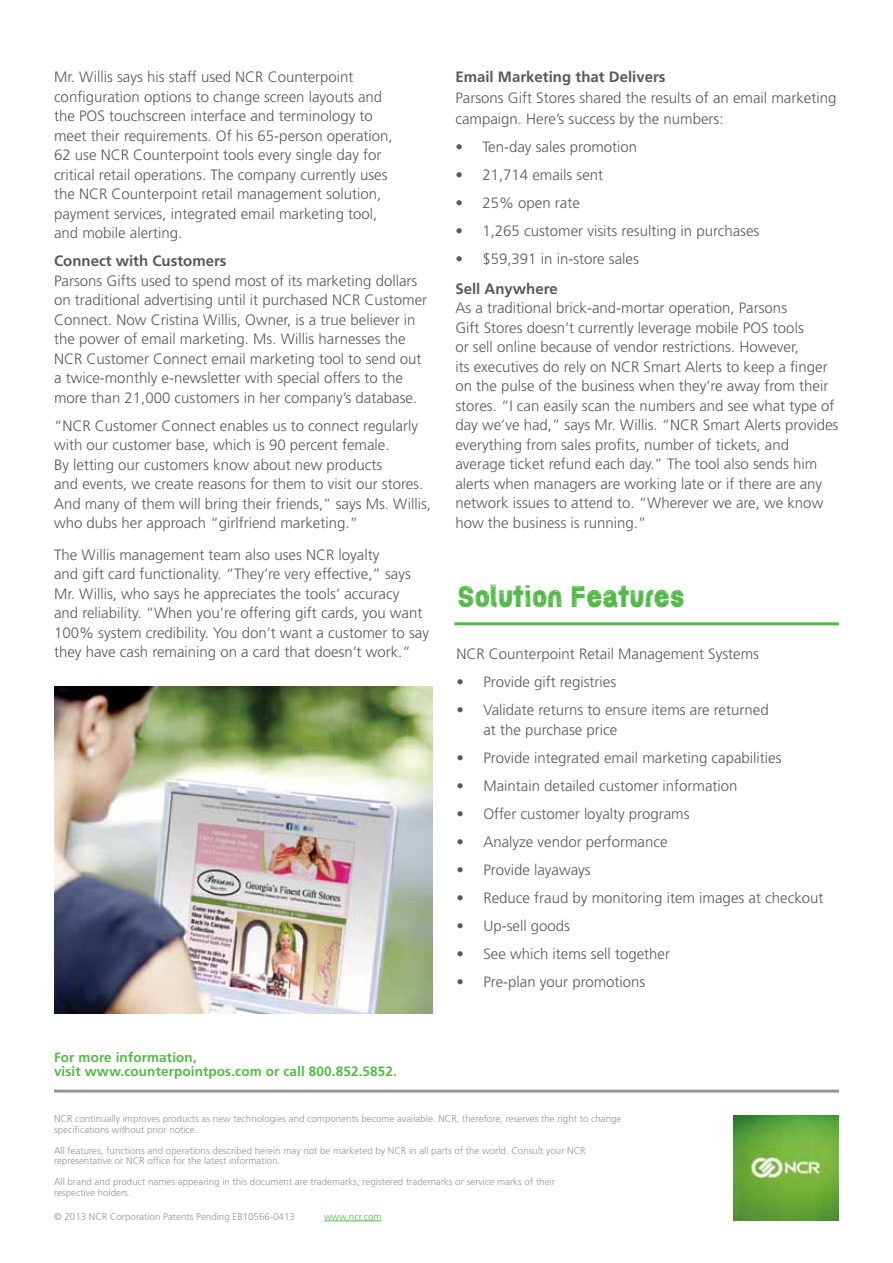
<style>
.page{position:relative;width:893px;height:1263px;background:#fff}
.page>*{position:absolute;margin:0;border:0;box-sizing:border-box;transform-origin:0 0}
.t1{font:30px "NCR New Markerv 3";letter-spacing:-.015em;color:#54b948}
.t2{font:300 15px/19.5px "Frutiger LT Std";color:#58595b}
.t3{font:700 15px "Frutiger LT Std";color:#58595b}
.t4{font:700 13.5px/13.5px "Frutiger LT Std";letter-spacing:.01em;color:#54b948}
.t5{font:300 9.75px/10.5px "Frutiger LT Std";color:#939598}
.t6{font:300 9.75px "Frutiger LT Std";color:#54b948}
</style>
<div class="page">
<hr style="left:324px;top:1220px;width:58px;height:1px;background:#54b948">
<hr style="left:54px;top:1089px;width:785px;height:3px;background:#939598">
<hr style="left:454px;top:622px;width:385px;height:3px;background:#54b948">
<img style="left:733px;top:1115px;width:106px;height:106px">
<img style="left:54px;top:687px;width:378px;height:327px">
<p class="t2" style="left:54px;top:67px;width:340px">Mr. Willis says his staff used NCR Counterpoint configuration options to change screen layouts and the POS touchscreen interface and terminology to meet their requirements. Of his 65-person operation, 62 use NCR Counterpoint tools every single day for critical retail operations. The company currently uses the NCR Counterpoint retail management solution, payment services, integrated email marketing tool, and mobile alerting.</p>
<p class="t3" style="left:54px;top:252px;width:174px">Connect with Customers</p>
<p class="t2" style="left:54px;top:271px;width:375px">Parsons Gifts used to spend most of its marketing dollars on traditional advertising until it purchased NCR Customer Connect. Now Cristina Willis, Owner, is a true believer in the power of email marketing. Ms. Willis harnesses the NCR Customer Connect email marketing tool to send out a twice-monthly e-newsletter with special offers to the more than 21,000 customers in her company’s database.</p>
<p class="t2" style="left:54px;top:416px;width:379px">“NCR Customer Connect enables us to connect regularly with our customer base, which is 90 percent female.<br>By letting our customers know about new products<br>and events, we create reasons for them to visit our stores.<br>And many of them will bring their friends,” says Ms. Willis, who dubs her approach “girlfriend marketing.”</p>
<p class="t2" style="left:54px;top:545px;width:377px">The Willis management team also uses NCR loyalty<br>and gift card functionality. “They’re very effective,” says Mr. Willis, who says he appreciates the tools’ accuracy<br>and reliability. “When you’re offering gift cards, you want 100% system credibility. You don’t want a customer to say they have cash remaining on a card that doesn’t work.”</p>
<p class="t4" style="left:54px;top:1051px;width:344px">For more information,<br>visit www.counterpointpos.com or call 800.852.5852.</p>
<p class="t3" style="left:455px;top:68px;width:212px">Email Marketing that Delivers</p>
<p class="t2" style="left:455px;top:88px;width:382px;line-height:21px">Parsons Gift Stores shared the results of an email marketing campaign. Here’s success by the numbers:</p>
<p class="t2" style="left:455px;top:137px;width:183px">• Ten-day sales promotion</p>
<p class="t2" style="left:455px;top:165px;width:149px">• 21,714 emails sent</p>
<p class="t2" style="left:455px;top:193px;width:126px">• 25% open rate</p>
<p class="t2" style="left:455px;top:221px;width:306px">• 1,265 customer visits resulting in purchases</p>
<p class="t2" style="left:455px;top:249px;width:185px">• $59,391 in in-store sales</p>
<p class="t3" style="left:455px;top:280px;width:104px">Sell Anywhere</p>
<p class="t2" style="left:455px;top:298px;width:384px">As a traditional brick-and-mortar operation, Parsons<br>Gift Stores doesn’t currently leverage mobile POS tools<br>or sell online because of vendor restrictions. However,<br>its executives do rely on NCR Smart Alerts to keep a finger on the pulse of the business when they’re away from their stores. “I can easily scan the numbers and see what type of day we’ve had,” says Mr. Willis. “NCR Smart Alerts provides everything from sales profits, number of tickets, and average ticket refund each day.” The tool also sends him alerts when managers are working late or if there are any network issues to attend to. “Wherever we are, we know how the business is running.”</p>
<h1 class="t1" style="left:457px;top:583px;width:229px">Solution Features</h1>
<p class="t2" style="left:456px;top:644px;width:304px">NCR Counterpoint Retail Management Systems</p>
<p class="t2" style="left:456px;top:672px;width:161px">• Provide gift registries</p>
<p class="t2" style="left:483px;top:700px;width:287px;text-indent:-27px">• Validate returns to ensure items are returned at the purchase price</p>
<p class="t2" style="left:456px;top:748px;width:327px">• Provide integrated email marketing capabilities</p>
<p class="t2" style="left:456px;top:776px;width:283px">• Maintain detailed customer information</p>
<p class="t2" style="left:456px;top:804px;width:235px">• Offer customer loyalty programs</p>
<p class="t2" style="left:456px;top:832px;width:213px">• Analyze vendor performance</p>
<p class="t2" style="left:456px;top:860px;width:136px">• Provide layaways</p>
<p class="t2" style="left:456px;top:888px;width:369px">• Reduce fraud by monitoring item images at checkout</p>
<p class="t2" style="left:456px;top:916px;width:115px">• Up-sell goods</p>
<p class="t2" style="left:456px;top:944px;width:215px">• See which items sell together</p>
<p class="t2" style="left:456px;top:972px;width:190px">• Pre-plan your promotions</p>
<p class="t5" style="left:54px;top:1114px;width:569px">NCR continually improves products as new technologies and components become available. NCR, therefore, reserves the right to change specifications without prior notice.</p>
<p class="t5" style="left:54px;top:1145px;width:533px">All features, functions and operations described herein may not be marketed by NCR in all parts of the world. Consult your NCR representative or NCR office for the latest information.</p>
<p class="t5" style="left:54px;top:1177px;width:502px">All brand and product names appearing in this document are trademarks, registered trademarks or service marks of their respective holders.</p>
<p class="t5" style="left:54px;top:1211px;width:242px">© 2013 NCR Corporation Patents Pending EB10566-0413</p>
<p class="t6" style="left:324px;top:1211px;width:59px">www.ncr.com</p>
</div>
